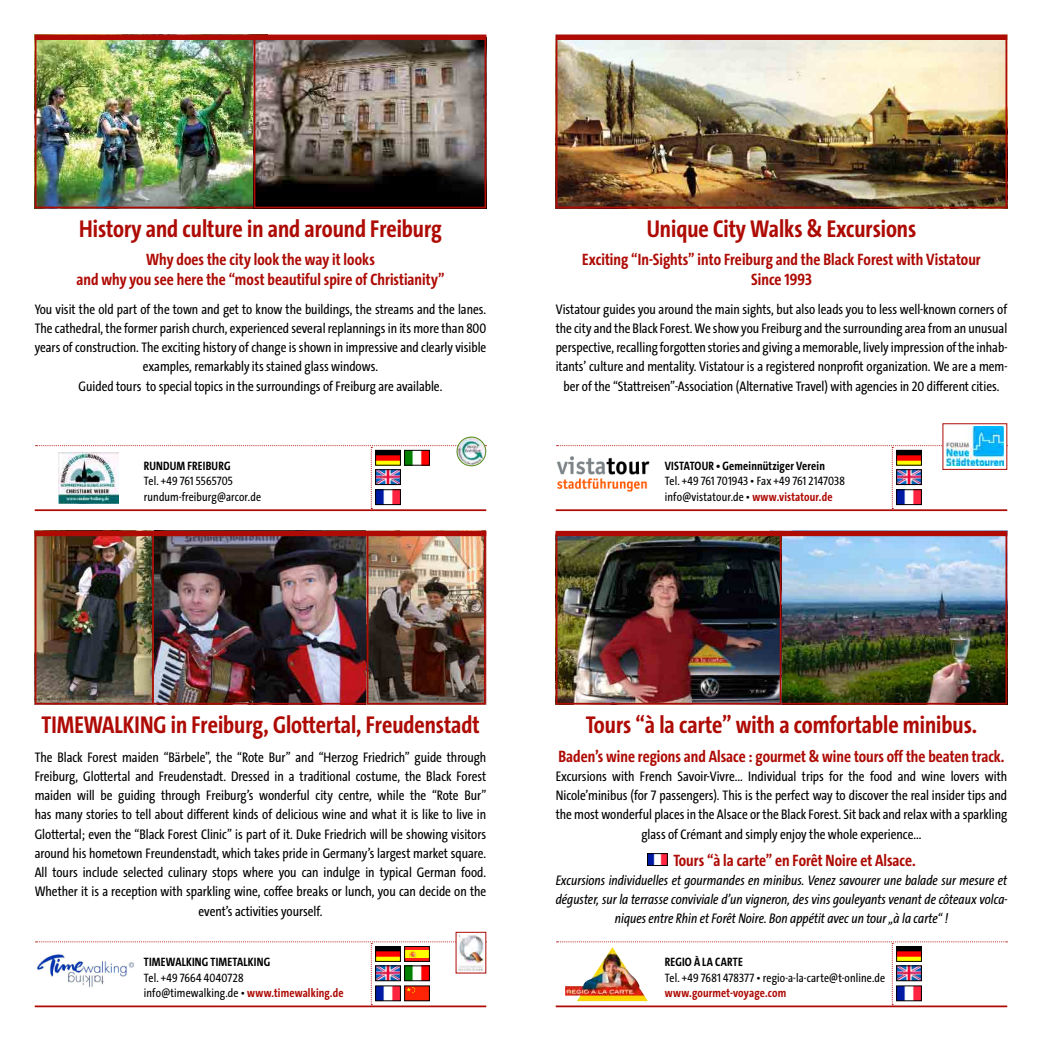
<style>
.page{position:relative;width:1042px;height:1042px;background:#fff}
.page>*{position:absolute;margin:0;border:0;box-sizing:border-box;transform-origin:0 0}
.t1{font:700 24.5px "The Sans Cd OF7";color:#ae0b05}
.t2{font:700 16.62px/19.2px "The Sans Cd OF7";color:#ae0b05;text-align:center}
.t3{font:14px/19.2px "The Sans Cd OF5";color:#000;text-align:center}
.t4{font:italic 14px/19.2px "The Sans Cd LF5 i";color:#000;text-align:center}
.t5{font:12.25px/15.8px "The Sans Cd OF5";letter-spacing:.01em;color:#000}
.t6{font:700 12.25px "The Sans Cd OF7";letter-spacing:.015em;color:#000}
.t7{font:700 12.25px "The Sans Cd OF7";letter-spacing:.015em;color:#ae0b05}
.t8{font:700 12.25px "The Sans Cd LF7";letter-spacing:.015em;color:#000}
.s1{font-family:"The Sans Cd OF7";font-weight:700;color:#ae0b05}
</style>
<div class="page">
<svg style="left:36px;top:445px;width:450px;height:64px"></svg>
<img style="left:38px;top:40px;width:216px;height:165px">
<div style="left:35px;top:35px;width:232px;height:173px;border:2px solid #ae0b05"></div>
<img style="left:457px;top:438px;width:28px;height:27px">
<div style="left:456px;top:436px;width:30px;height:30px;border:1px solid #5a8f1f;border-radius:50%"></div>
<img style="left:59px;top:452px;width:59px;height:51px">
<img style="left:257px;top:40px;width:226px;height:165px">
<div style="left:254px;top:35px;width:232px;height:173px;border:2px solid #ae0b05"></div>
<div style="left:35px;top:35px;width:451px;height:5px;background:#ae0b05"></div>
<hr style="left:35px;top:509px;width:451px;height:2px;background:#ae0b05">
<img style="left:377px;top:452px;width:22px;height:11px">
<div style="left:375px;top:450px;width:26px;height:15px;border:1px solid #000"></div>
<img style="left:406px;top:452px;width:22px;height:11px">
<div style="left:404px;top:450px;width:26px;height:15px;border:1px solid #000"></div>
<img style="left:377px;top:471px;width:22px;height:12px">
<div style="left:375px;top:469px;width:26px;height:16px;border:1px solid #000"></div>
<img style="left:377px;top:491px;width:22px;height:12px">
<div style="left:375px;top:489px;width:26px;height:16px;border:1px solid #000"></div>
<img style="left:154px;top:536px;width:213px;height:165px">
<img style="left:370px;top:536px;width:113px;height:165px">
<div style="left:367px;top:531px;width:119px;height:173px;border:2px solid #ae0b05"></div>
<img style="left:38px;top:536px;width:113px;height:165px">
<div style="left:35px;top:531px;width:119px;height:173px;border:2px solid #ae0b05"></div>
<div style="left:35px;top:531px;width:451px;height:5px;background:#ae0b05"></div>
<img style="left:459px;top:934px;width:24px;height:7px">
<div style="left:456px;top:932px;width:30px;height:41px;border:1px solid #ae0b05"></div>
<hr style="left:35px;top:1005px;width:451px;height:2px;background:#ae0b05">
<svg style="left:36px;top:941px;width:450px;height:64px"></svg>
<div style="left:404px;top:985px;width:26px;height:16px;border:1px solid #000"></div>
<img style="left:377px;top:967px;width:22px;height:12px">
<div style="left:375px;top:965px;width:26px;height:16px;border:1px solid #000"></div>
<img style="left:377px;top:987px;width:22px;height:12px">
<div style="left:375px;top:985px;width:26px;height:16px;border:1px solid #000"></div>
<svg style="left:556px;top:445px;width:386px;height:64px"></svg>
<img style="left:559px;top:40px;width:445px;height:165px">
<div style="left:556px;top:35px;width:451px;height:173px;border:2px solid #ae0b05"></div>
<div style="left:556px;top:35px;width:451px;height:5px;background:#ae0b05"></div>
<img style="left:556px;top:455px;width:95px;height:38px">
<svg style="left:946px;top:426px;width:58px;height:40px"></svg>
<img style="left:946px;top:426px;width:57px;height:39px">
<div style="left:942px;top:423px;width:65px;height:47px;border:1px solid #ae0b05"></div>
<hr style="left:556px;top:509px;width:451px;height:2px;background:#ae0b05">
<img style="left:898px;top:452px;width:21px;height:11px">
<div style="left:896px;top:450px;width:25px;height:15px;border:1px solid #000"></div>
<img style="left:898px;top:471px;width:21px;height:12px">
<div style="left:896px;top:469px;width:25px;height:16px;border:1px solid #000"></div>
<img style="left:898px;top:491px;width:21px;height:12px">
<div style="left:896px;top:489px;width:25px;height:16px;border:1px solid #000"></div>
<svg style="left:556px;top:941px;width:451px;height:64px"></svg>
<img style="left:781px;top:536px;width:223px;height:165px">
<div style="left:771px;top:531px;width:236px;height:173px;border:2px solid #ae0b05"></div>
<img style="left:559px;top:536px;width:219px;height:165px">
<div style="left:556px;top:531px;width:225px;height:173px;border:2px solid #ae0b05"></div>
<img style="left:649px;top:855px;width:16px;height:9px">
<div style="left:647px;top:853px;width:20px;height:13px;border:1px solid #000"></div>
<div style="left:556px;top:531px;width:451px;height:5px;background:#ae0b05"></div>
<img style="left:565px;top:947px;width:83px;height:54px">
<hr style="left:556px;top:1005px;width:451px;height:2px;background:#ae0b05">
<img style="left:898px;top:948px;width:21px;height:11px">
<div style="left:896px;top:946px;width:25px;height:15px;border:1px solid #000"></div>
<img style="left:898px;top:967px;width:21px;height:12px">
<div style="left:896px;top:965px;width:25px;height:16px;border:1px solid #000"></div>
<img style="left:898px;top:987px;width:21px;height:12px">
<div style="left:896px;top:985px;width:25px;height:16px;border:1px solid #000"></div>
<h1 class="t1" style="left:79px;top:216px;width:364px">History and culture in and around Freiburg</h1>
<p class="t2" style="left:76px;top:251px;width:370px">Why does the city look the way it looks<br>and why you see here the “most beautiful spire of Christianity”</p>
<p class="t3" style="left:35px;top:300px;width:453px">You visit the old part of the town and get to know the buildings, the streams and the lanes.<br>The cathedral, the former parish church, experienced several replannings in its more than 800 years of construction. The exciting history of change is shown in impressive and clearly visible examples, remarkably its stained glass windows.<br>Guided tours to special topics in the surroundings of Freiburg are available.</p>
<p class="t8" style="left:144px;top:459px;width:88px">RUNDUM FREIBURG</p>
<p class="t5" style="left:144px;top:474px;width:119px">Tel. +49 761 5565705 rundum-freiburg@arcor.de</p>
<h1 class="t1" style="left:647px;top:216px;width:271px">Unique City Walks &amp; Excursions</h1>
<p class="t2" style="left:582px;top:251px;width:400px">Exciting “In-Sights” into Freiburg and the Black Forest with Vistatour<br>Since 1993</p>
<p class="t3" style="left:556px;top:300px;width:453px">Vistatour guides you around the main sights, but also leads you to less well-known corners of the city and the Black Forest. We show you Freiburg and the surrounding area from an unusual perspective, recalling forgotten stories and giving a memorable, lively impression of the inhab&shy;itants’ culture and mentality. Vistatour is a registered nonprofit organization. We are a mem&shy;ber of the “Stattreisen”-Association (Alternative Travel) with agencies in 20 different cities.</p>
<p class="t6" style="left:665px;top:459px;width:162px">VISTATOUR • Gemeinnütziger Verein</p>
<p class="t5" style="left:665px;top:474px;width:181px">Tel. +49 761 701943 • Fax +49 761 2147038 info@vistatour.de • <span class="s1">www.vistatour.de</span></p>
<h1 class="t1" style="left:41px;top:712px;width:440px">TIMEWALKING in Freiburg, Glottertal, Freudenstadt</h1>
<p class="t3" style="left:35px;top:748px;width:453px">The Black Forest maiden “Bärbele”, the “Rote Bur” and “Herzog Friedrich” guide through Freiburg, Glottertal and Freudenstadt. Dressed in a traditional costume, the Black Forest maiden will be guiding through Freiburg’s wonderful city centre, while the “Rote Bur” has many stories to tell about different kinds of delicious wine and what it is like to live in Glottertal; even the “Black Forest Clinic” is part of it. Duke Friedrich will be showing visitors around his hometown Freundenstadt, which takes pride in Germany’s largest market square.<br>All tours include selected culinary stops where you can indulge in typical German food.<br>Whether it is a reception with sparkling wine, coffee breaks or lunch, you can decide on the event’s activities yourself.</p>
<p class="t6" style="left:144px;top:955px;width:128px">TIMEWALKING TIMETALKING</p>
<p class="t5" style="left:144px;top:970px;width:201px">Tel. +49 7664 4040728<br>info@timewalking.de • <span class="s1">www.timewalking.de</span></p>
<h1 class="t1" style="left:586px;top:712px;width:393px">Tours “à la carte” with a comfortable minibus.</h1>
<p class="t2" style="left:558px;top:747px;width:447px">Baden’s wine regions and Alsace : gourmet &amp; wine tours off the beaten track.</p>
<p class="t3" style="left:556px;top:767px;width:453px">Excursions with French Savoir-Vivre... Individual trips for the food and wine lovers with Nicole’minibus (for 7 passengers). This is the perfect way to discover the real insider tips and the most wonderful places in the Alsace or the Black Forest. Sit back and relax with a sparkling glass of Crémant and simply enjoy the whole experience...</p>
<p class="t2" style="left:673px;top:851px;width:244px">Tours “à la carte” en Forêt Noire et Alsace.</p>
<p class="t4" style="left:556px;top:871px;width:453px">Excursions individuelles et gourmandes en minibus. Venez savourer une balade sur mesure et déguster, sur la terrasse conviviale d’un vigneron, des vins gouleyants venant de côteaux volca&shy;niques entre Rhin et Forêt Noire. Bon appétit avec un tour „à la carte“ !</p>
<p class="t6" style="left:665px;top:955px;width:79px">REGIO À LA CARTE</p>
<p class="t5" style="left:665px;top:970px;width:222px">Tel. +49 7681 478377 • regio-a-la-carte@t-online.de</p>
<p class="t7" style="left:665px;top:987px;width:123px">www.gourmet-voyage.com</p>
</div>
